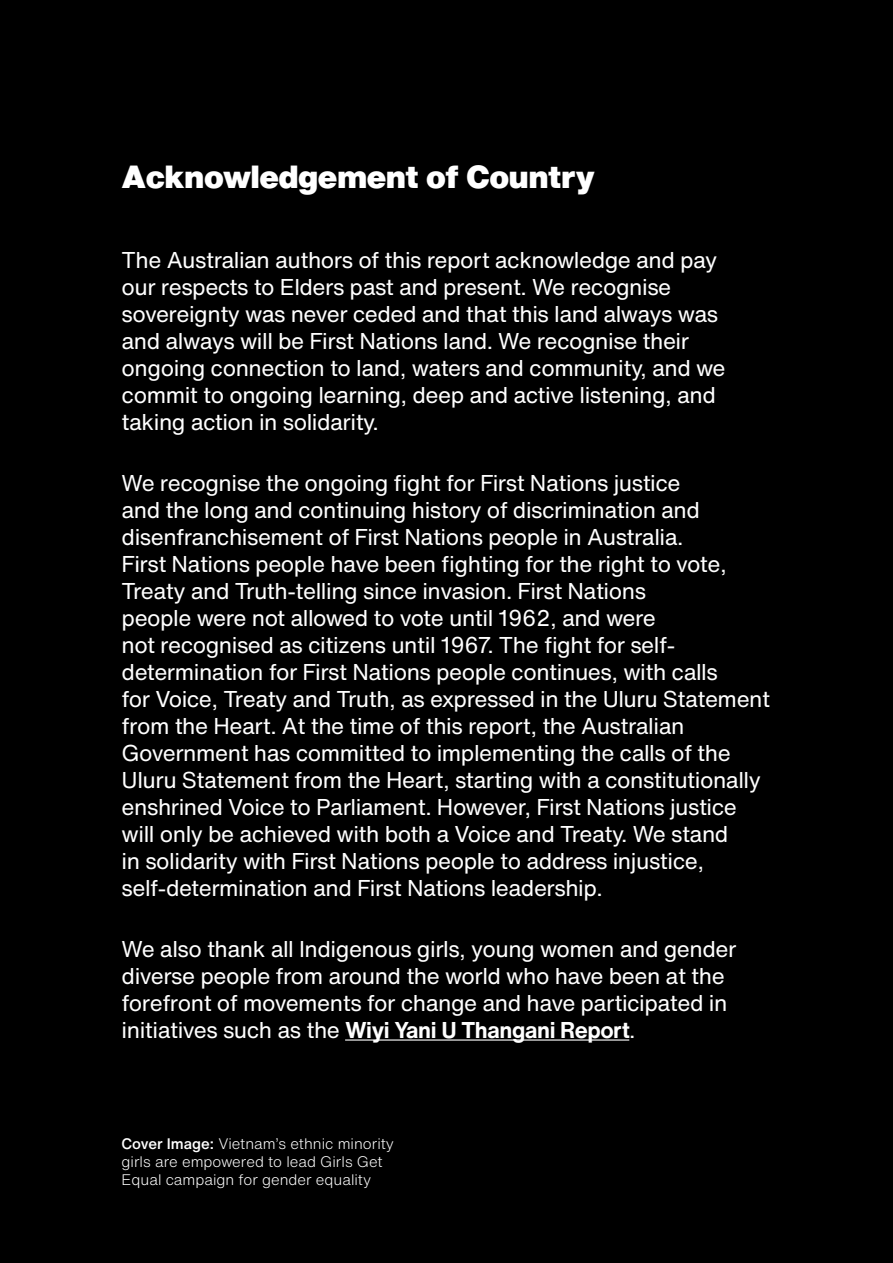
<style>
.page{position:relative;width:893px;height:1263px;background:#000}
.page>*{position:absolute;margin:0;border:0;box-sizing:border-box;transform-origin:0 0}
.t1{font:900 31.5px "Helvetica Now Text";letter-spacing:-.02em;color:#fff}
.t2{font:22.5px/27px "Helvetica Now Text";letter-spacing:-.02em;color:#fff}
.t3{font:300 15px/18px "Helvetica Now Text";color:#fff}
.s1{font-weight:700}
.s2{font-weight:500}
</style>
<div class="page">
<hr style="left:345px;top:1039px;width:284px;height:1px;background:#fff">
<h1 class="t1" style="left:122px;top:165px;width:475px">Acknowledgement of Country</h1>
<p class="t2" style="left:122px;top:248px;width:605px">The Australian authors of this report acknowledge and pay our respects to Elders past and present. We recognise sovereignty was never ceded and that this land always was and always will be First Nations land. We recognise their ongoing connection to land, waters and community, and we commit to ongoing learning, deep and active listening, and taking action in solidarity.</p>
<p class="t2" style="left:122px;top:471px;width:650px">We recognise the ongoing fight for First Nations justice<br>and the long and continuing history of discrimination and disenfranchisement of First Nations people in Australia.<br>First Nations people have been fighting for the right to vote, Treaty and Truth-telling since invasion. First Nations<br>people were not allowed to vote until 1962, and were<br>not recognised as citizens until 1967. The fight for self&shy;determination for First Nations people continues, with calls<br>for Voice, Treaty and Truth, as expressed in the Uluru Statement from the Heart. At the time of this report, the Australian Government has committed to implementing the calls of the Uluru Statement from the Heart, starting with a constitutionally enshrined Voice to Parliament. However, First Nations justice will only be achieved with both a Voice and Treaty. We stand<br>in solidarity with First Nations people to address injustice, self-determination and First Nations leadership.</p>
<p class="t2" style="left:122px;top:937px;width:616px">We also thank all Indigenous girls, young women and gender diverse people from around the world who have been at the forefront of movements for change and have participated in initiatives such as the <span class="s1">Wiyi Yani U Thangani Report</span>.</p>
<p class="t3" style="left:122px;top:1135px;width:274px"><span class="s2">Cover Image:</span> Vietnam’s ethnic minority girls are empowered to lead Girls Get<br>Equal campaign for gender equality</p>
</div>
